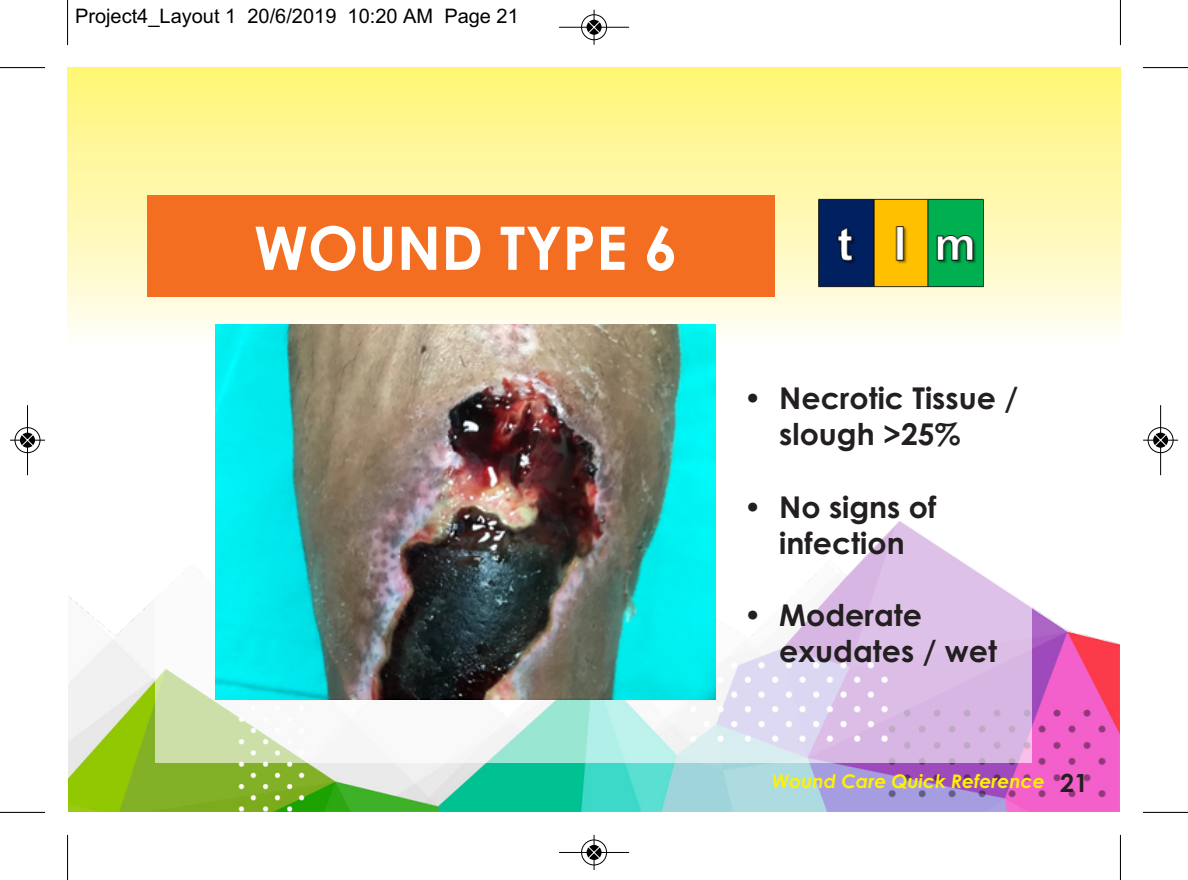
<style>
.page{position:relative;width:1188px;height:880px;background:#fff}
.page>*{position:absolute;margin:0;border:0;box-sizing:border-box;transform-origin:0 0}
.t1{font:700 60px "Century Gothic";color:#fff}
.t2{font:700 30px/36px "Century Gothic";color:#231f20}
.t3{font:20px "Arial";color:#000}
.t4{font:italic 700 18.75px "Century Gothic";color:#fff101}
.s1{font-style:normal;font-size:25px;color:#231f20}
</style>
<div class="page">
<img style="left:68px;top:342px;width:1051px;height:469px">
<div style="left:68px;top:68px;width:1052px;height:274px;background:linear-gradient(to bottom,#fff674,#fffaed)"></div>
<div style="left:156px;top:468px;width:876px;height:294px;background:#fff;opacity:.6"></div>
<img style="left:216px;top:324px;width:499px;height:375px">
<img style="left:804px;top:198px;width:208px;height:90px">
<div style="left:147px;top:195px;width:627px;height:101px;background:#f36e21"></div>
<hr style="left:67px;top:0;width:1px;height:45px;background:#000">
<hr style="left:0;top:67px;width:45px;height:1px;background:#000">
<hr style="left:1119px;top:0;width:1px;height:45px;background:#000">
<hr style="left:1142px;top:67px;width:45px;height:1px;background:#000">
<hr style="left:67px;top:834px;width:1px;height:45px;background:#000">
<hr style="left:0;top:811px;width:45px;height:1px;background:#000">
<hr style="left:1119px;top:834px;width:1px;height:45px;background:#000">
<hr style="left:1142px;top:811px;width:45px;height:1px;background:#000">
<div style="left:580px;top:14px;width:27px;height:27px;border:2px solid #fff;border-radius:50%"></div>
<svg style="left:586px;top:19px;width:16px;height:16px"></svg>
<hr style="left:559px;top:27px;width:70px;height:1px;background:#000">
<hr style="left:593px;top:10px;width:1px;height:35px;background:#000">
<div style="left:581px;top:14px;width:26px;height:26px;border:1px solid #000;border-radius:50%"></div>
<svg style="left:586px;top:20px;width:15px;height:15px"></svg>
<svg style="left:587px;top:21px;width:13px;height:13px"></svg>
<div style="left:580px;top:838px;width:27px;height:27px;border:2px solid #fff;border-radius:50%"></div>
<svg style="left:586px;top:844px;width:16px;height:16px"></svg>
<hr style="left:559px;top:851px;width:70px;height:1px;background:#000">
<hr style="left:593px;top:834px;width:1px;height:35px;background:#000">
<div style="left:581px;top:839px;width:26px;height:25px;border:1px solid #000;border-radius:50%"></div>
<svg style="left:586px;top:844px;width:15px;height:15px"></svg>
<svg style="left:587px;top:845px;width:13px;height:13px"></svg>
<div style="left:14px;top:426px;width:27px;height:27px;border:2px solid #fff;border-radius:50%"></div>
<hr style="left:27px;top:405px;width:1px;height:70px;background:#000">
<hr style="left:10px;top:439px;width:35px;height:1px;background:#000">
<div style="left:15px;top:427px;width:25px;height:26px;border:1px solid #000;border-radius:50%"></div>
<svg style="left:20px;top:432px;width:15px;height:15px"></svg>
<svg style="left:21px;top:433px;width:13px;height:13px"></svg>
<div style="left:1147px;top:426px;width:26px;height:27px;border:2px solid #fff;border-radius:50%"></div>
<hr style="left:1160px;top:405px;width:1px;height:70px;background:#000">
<hr style="left:1142px;top:439px;width:36px;height:1px;background:#000">
<div style="left:1147px;top:427px;width:26px;height:26px;border:1px solid #000;border-radius:50%"></div>
<svg style="left:1152px;top:432px;width:16px;height:15px"></svg>
<svg style="left:1154px;top:433px;width:12px;height:13px"></svg>
<p class="t3" style="left:75px;top:4px;width:445px">Project4_Layout 1 20/6/2019 10:20 AM Page 21</p>
<h1 class="t1" style="left:254px;top:214px;width:425px">WOUND TYPE 6</h1>
<p class="t2" style="left:779px;top:381px;width:240px;text-indent:-35px">• Necrotic Tissue / slough &gt;25%</p>
<p class="t2" style="left:743px;top:489px;width:194px;text-align:center">• No signs of infection</p>
<p class="t2" style="left:779px;top:597px;width:219px;text-indent:-35px">• Moderate exudates / wet</p>
<p class="t4" style="left:772px;top:770px;width:317px">Wound Care Quick Reference <span class="s1">21</span></p>
</div>
